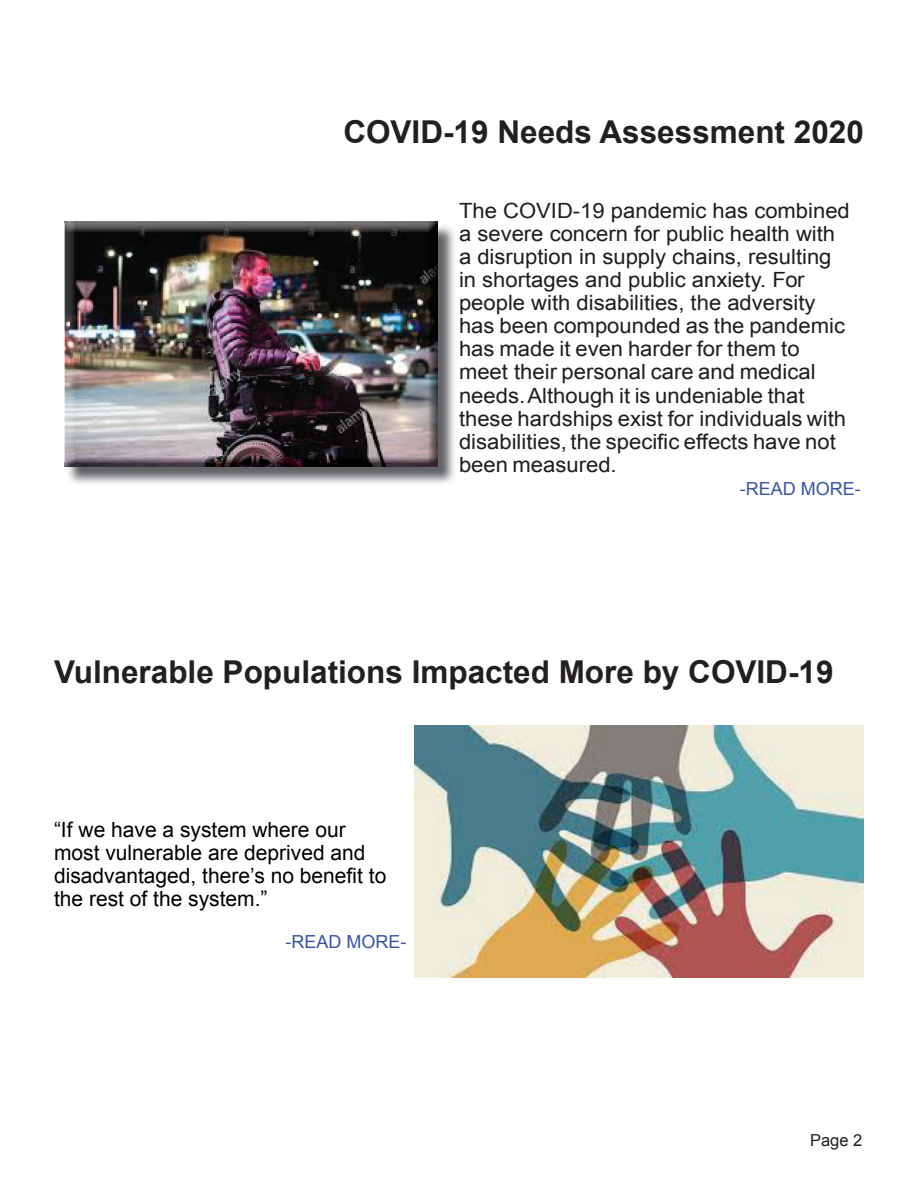
<style>
.page{position:relative;width:918px;height:1188px;background:#fff}
.page>*{position:absolute;margin:0;border:0;box-sizing:border-box;transform-origin:0 0}
.t1{font:700 31.5px "Arial";color:#231f20}
.t2{font:21px/23.1px "Arial";color:#201d1e;scale:1.05 1}
.t3{font:21px/23.1px "Arial";color:#000}
.t4{font:18px "Arial";color:#3853a3}
.t5{font:16.5px "Arial";color:#231f20}
</style>
<div class="page">
<img style="left:68px;top:226px;width:387px;height:258px">
<img style="left:65px;top:222px;width:373px;height:245px">
<img style="left:414px;top:725px;width:450px;height:252px">
<p class="t1" style="left:343px;top:111px;width:522px">COVID-19 Needs Assessment 2020</p>
<p class="t2" style="left:459px;top:199px;width:374px">The COVID-19 pandemic has combined a severe concern for public health with a disruption in supply chains, resulting in shortages and public anxiety. For people with disabilities, the adversity has been compounded as the pandemic has made it even harder for them to meet their personal care and medical needs. Although it is undeniable that these hardships exist for individuals with disabilities, the specific effects have not been measured.</p>
<p class="t4" style="left:740px;top:477px;width:122px">-READ MORE-</p>
<p class="t1" style="left:54px;top:651px;width:781px">Vulnerable Populations Impacted More by COVID-19</p>
<p class="t3" style="left:54px;top:818px;width:334px">“If we have a system where our most vulnerable are deprived and disadvantaged, there’s no benefit to the rest of the system.”</p>
<p class="t4" style="left:285px;top:930px;width:122px">-READ MORE-</p>
<p class="t5" style="left:810px;top:1129px;width:54px">Page 2</p>
</div>
